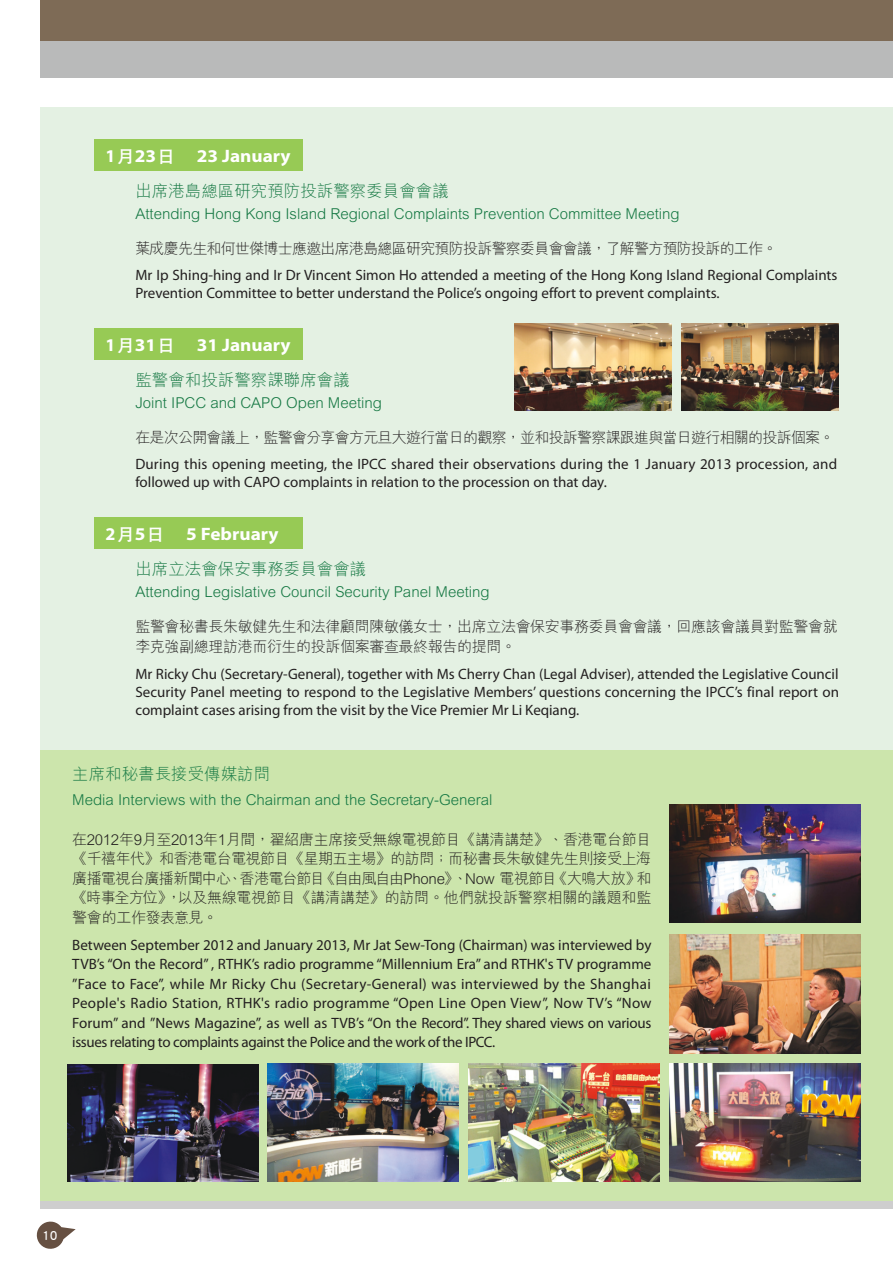
<style>
.page{position:relative;width:893px;height:1263px;background:#fff}
.page>*{position:absolute;margin:0;border:0;box-sizing:border-box;transform-origin:0 0}
.t1{font:700 18px "Myriad Pro";color:#fff}
.t2{font:300 16.5px "M Hei";color:#157843}
.t3{font:15px/19.5px "Myriad Pro";color:#231f20}
.t4{font:300 15px/19.5px "M Hei";letter-spacing:-.025em;color:#231f20}
.t5{font:300 15px "M Hei";color:#157843}
.t6{font:12px "Li Hei Pro";color:#fff}
.s1{font-family:"C Hei 2"}
.s2{font-family:"M Hei";font-weight:300}
</style>
<div class="page">
<div style="left:40px;top:107px;width:853px;height:1097px;background:#e4f1e3"></div>
<svg style="left:36px;top:1221px;width:40px;height:28px"></svg>
<div style="left:40px;top:0;width:853px;height:41px;background:#7e6b56"></div>
<div style="left:40px;top:41px;width:853px;height:37px;background:#b9baba"></div>
<div style="left:40px;top:1200px;width:853px;height:8px;background:#cecece"></div>
<div style="left:95px;top:329px;width:208px;height:31px;background:#97ca55"></div>
<div style="left:95px;top:140px;width:208px;height:31px;background:#97ca55"></div>
<div style="left:95px;top:518px;width:208px;height:31px;background:#97ca55"></div>
<div style="left:40px;top:750px;width:853px;height:450px;background:#cce5ac"></div>
<img style="left:514px;top:324px;width:158px;height:87px">
<img style="left:681px;top:324px;width:158px;height:87px">
<img style="left:669px;top:934px;width:191px;height:119px">
<img style="left:669px;top:804px;width:191px;height:118px">
<img style="left:669px;top:1064px;width:191px;height:117px">
<img style="left:268px;top:1064px;width:191px;height:117px">
<img style="left:67px;top:1064px;width:191px;height:117px">
<img style="left:469px;top:1064px;width:190px;height:117px">
<p class="t1" style="left:106px;top:146px;width:186px">1<span class="s1">月</span>23<span class="s1">日</span> 23 January</p>
<p class="t2" style="left:135px;top:182px;width:315px">出席港島總區研究預防投訴警察委員會會議</p>
<p class="t5" style="left:135px;top:205px;width:546px">Attending Hong Kong Island Regional Complaints Prevention Committee Meeting</p>
<p class="t3" style="left:135px;top:237px;width:704px;line-height:25.7px"><span class="s2">葉成慶先生和何世傑博士應邀出席港島總區研究預防投訴警察委員會會議，了解警方預防投訴的工作。<br></span>Mr Ip Shing-hing and Ir Dr Vincent Simon Ho attended a meeting of the Hong Kong Island Regional Complaints</p>
<p class="t3" style="left:135px;top:283px;width:586px">Prevention Committee to better understand the Police’s ongoing effort to prevent complaints.</p>
<p class="t1" style="left:106px;top:335px;width:186px">1<span class="s1">月</span>31<span class="s1">日</span> 31 January</p>
<p class="t2" style="left:135px;top:371px;width:216px">監警會和投訴警察課聯席會議</p>
<p class="t5" style="left:135px;top:394px;width:248px">Joint IPCC and CAPO Open Meeting</p>
<p class="t3" style="left:135px;top:425px;width:703px;line-height:25.7px"><span class="s2">在是次公開會議上，監警會分享會方元旦大遊行當日的觀察，並和投訴警察課跟進與當日遊行相關的投訴個案。<br></span>During this opening meeting, the IPCC shared their observations during the 1 January 2013 procession, and</p>
<p class="t3" style="left:135px;top:472px;width:473px">followed up with CAPO complaints in relation to the procession on that day.</p>
<p class="t1" style="left:106px;top:524px;width:174px">2<span class="s1">月</span>5<span class="s1">日</span> 5 February</p>
<p class="t2" style="left:135px;top:560px;width:232px">出席立法會保安事務委員會會議</p>
<p class="t5" style="left:135px;top:583px;width:356px">Attending Legislative Council Security Panel Meeting</p>
<p class="t4" style="left:135px;top:617px;width:704px">監警會秘書長朱敏健先生和法律顧問陳敏儀女士，出席立法會保安事務委員會會議，回應該會議員對監警會就李克強副總理訪港而衍生的投訴個案審查最終報告的提問。</p>
<p class="t3" style="left:135px;top:665px;width:705px;line-height:18px;text-align:justify">Mr Ricky Chu (Secretary-General), together with Ms Cherry Chan (Legal Adviser), attended the Legislative Council Security Panel meeting to respond to the Legislative Members’ questions concerning the IPCC’s final report on complaint cases arising from the visit by the Vice Premier Mr Li Keqiang.</p>
<p class="t2" style="left:72px;top:765px;width:199px">主席和秘書長接受傳媒訪問</p>
<p class="t5" style="left:72px;top:791px;width:422px">Media Interviews with the Chairman and the Secretary-General</p>
<p class="t4" style="left:72px;top:830px;width:581px;text-align:justify">在2012年9月至2013年1月間，翟紹唐主席接受無線電視節目《講清講楚》、香港電台節目《千禧年代》和香港電台電視節目《星期五主場》的訪問；而秘書長朱敏健先生則接受上海廣播電視台廣播新聞中心、香港電台節目《自由風自由Phone》、Now 電視節目《大鳴大放》和《時事全方位》，以及無線電視節目《講清講楚》的訪問。他們就投訴警察相關的議題和監警會的工作發表意見。</p>
<p class="t3" style="left:72px;top:935px;width:581px;text-align:justify">Between September 2012 and January 2013, Mr Jat Sew-Tong (Chairman) was interviewed by TVB’s “On the Record” , RTHK’s radio programme “Millennium Era” and RTHK's TV programme ”Face to Face”, while Mr Ricky Chu (Secretary-General) was interviewed by the Shanghai People's Radio Station, RTHK's radio programme “Open Line Open View”, Now TV’s “Now Forum” and ”News Magazine”, as well as TVB’s “On the Record”. They shared views on various issues relating to complaints against the Police and the work of the IPCC.</p>
<p class="t6" style="left:42px;top:1229px;width:17px">10</p>
</div>
